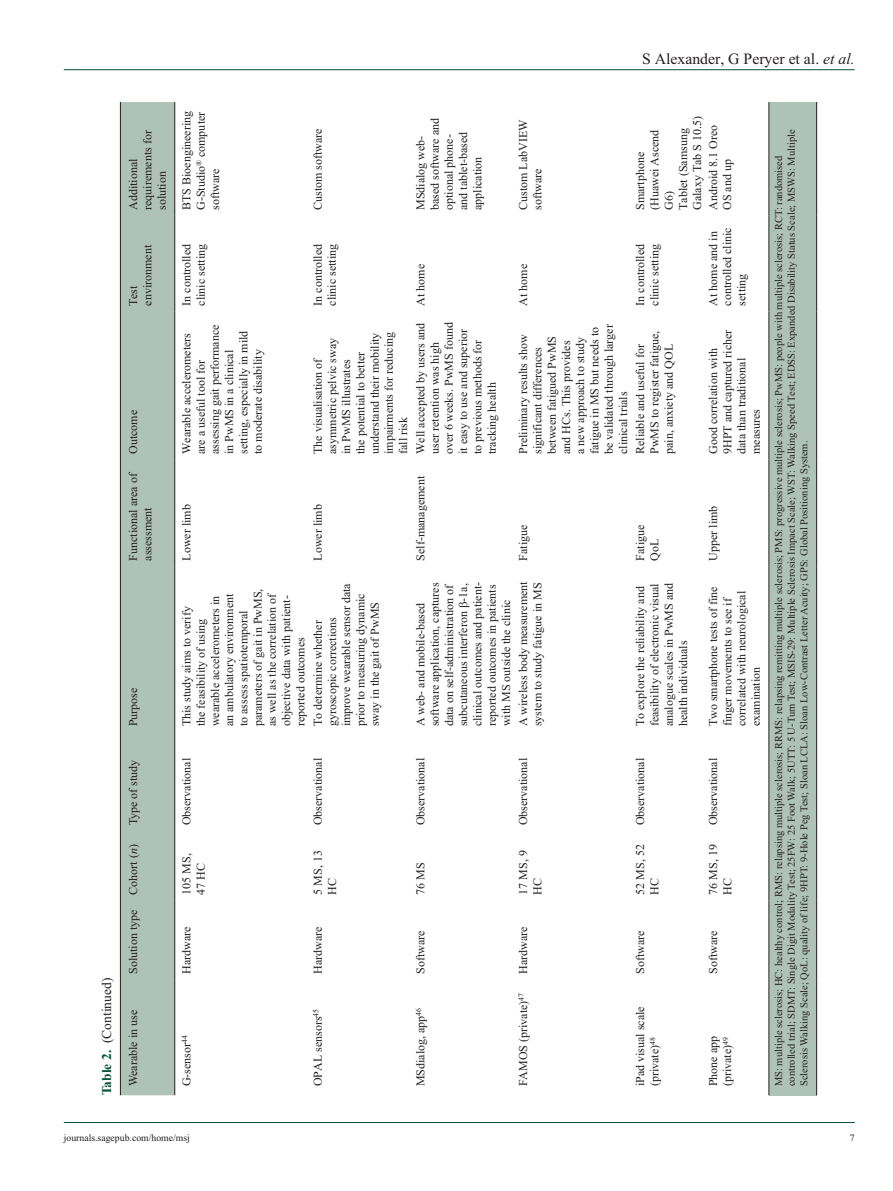
<style>
.page{position:relative;width:893px;height:1191px;background:#fff}
.page>*{position:absolute;margin:0;border:0;box-sizing:border-box;transform-origin:0 0}
.t1{font:15.75px "Times New Roman";color:#231f20}
.t2{font:13.5px "Times New Roman";color:#231f20}
.t3{font:12px/14.2px "Times New Roman";color:#231f20}
.t4{font:10.5px/12.8px "Times New Roman";color:#231f20}
.t5{font:9.75px "Times New Roman";color:#231f20}
.s1{font-style:italic}
.s2{font-weight:700;color:#015436}
</style>
<div class="page">
<hr style="left:64px;top:69px;width:791px;height:1px;background:#015436">
<hr style="left:64px;top:1122px;width:791px;height:1px;background:#015436">
<div style="left:121px;top:102px;width:53px;height:993px;background:#afc2b8"></div>
<div style="left:769px;top:102px;width:48px;height:993px;background:#afc2b8"></div>
<hr style="left:174px;top:979px;width:1px;height:116px;background:#231f20">
<hr style="left:174px;top:900px;width:1px;height:79px;background:#231f20">
<hr style="left:174px;top:831px;width:1px;height:69px;background:#231f20">
<hr style="left:174px;top:732px;width:1px;height:99px;background:#231f20">
<hr style="left:174px;top:566px;width:1px;height:166px;background:#231f20">
<hr style="left:174px;top:459px;width:1px;height:107px;background:#231f20">
<hr style="left:174px;top:311px;width:1px;height:148px;background:#231f20">
<hr style="left:174px;top:216px;width:1px;height:95px;background:#231f20">
<hr style="left:174px;top:102px;width:1px;height:114px;background:#231f20">
<hr style="left:768px;top:979px;width:1px;height:116px;background:#231f20">
<hr style="left:768px;top:900px;width:1px;height:79px;background:#231f20">
<hr style="left:768px;top:831px;width:1px;height:69px;background:#231f20">
<hr style="left:768px;top:732px;width:1px;height:99px;background:#231f20">
<hr style="left:768px;top:566px;width:1px;height:166px;background:#231f20">
<hr style="left:768px;top:459px;width:1px;height:107px;background:#231f20">
<hr style="left:768px;top:311px;width:1px;height:148px;background:#231f20">
<hr style="left:768px;top:216px;width:1px;height:95px;background:#231f20">
<hr style="left:768px;top:102px;width:1px;height:114px;background:#231f20">
<hr style="left:816px;top:979px;width:1px;height:116px;background:#231f20">
<hr style="left:816px;top:900px;width:1px;height:79px;background:#231f20">
<hr style="left:816px;top:831px;width:1px;height:69px;background:#231f20">
<hr style="left:816px;top:732px;width:1px;height:99px;background:#231f20">
<hr style="left:816px;top:566px;width:1px;height:166px;background:#231f20">
<hr style="left:816px;top:459px;width:1px;height:107px;background:#231f20">
<hr style="left:816px;top:311px;width:1px;height:148px;background:#231f20">
<hr style="left:816px;top:216px;width:1px;height:95px;background:#231f20">
<hr style="left:816px;top:102px;width:1px;height:114px;background:#231f20">
<hr style="left:120px;top:102px;width:1px;height:993px;background:#231f20">
<h1 class="t1" style="left:642px;top:50px;width:214px">S Alexander, G Peryer et al. <span class="s1">et al.</span></h1>
<p class="t3" style="left:126px;top:210px;width:81px;rotate:-90deg">Additional requirements for solution</p>
<p class="t3" style="left:126px;top:306px;width:62px;rotate:-90deg">Test environment</p>
<p class="t3" style="left:126px;top:454px;width:45px;rotate:-90deg">Outcome</p>
<p class="t3" style="left:126px;top:561px;width:90px;rotate:-90deg">Functional area of assessment</p>
<p class="t2" style="left:99px;top:1095px;width:119px;rotate:-90deg"><span class="s2">Table 2.</span> (Continued)</p>
<p class="t3" style="left:126px;top:726px;width:40px;rotate:-90deg">Purpose</p>
<p class="t3" style="left:126px;top:825px;width:67px;rotate:-90deg">Type of study</p>
<p class="t3" style="left:126px;top:974px;width:131px;rotate:-90deg">Solution type Cohort (<span class="s1">n</span>)</p>
<p class="t3" style="left:126px;top:1086px;width:78px;rotate:-90deg">Wearable in use</p>
<p class="t3" style="left:179px;top:210px;width:101px;text-align:justify;rotate:-90deg">BTS Bioengineering G-Studio<sup>®</sup> computer software</p>
<p class="t3" style="left:311px;top:210px;width:83px;rotate:-90deg">Custom software</p>
<p class="t3" style="left:413px;top:210px;width:93px;rotate:-90deg">MSdialog web&shy;based software and optional phone&shy;and tablet-based application</p>
<p class="t3" style="left:516px;top:210px;width:92px;rotate:-90deg">Custom LabVIEW software</p>
<p class="t3" style="left:179px;top:306px;width:63px;rotate:-90deg">In controlled clinic setting</p>
<p class="t3" style="left:179px;top:454px;width:131px;rotate:-90deg">Wearable accelerometers are a useful tool for assessing gait performance in PwMS in a clinical setting, especially in mild to moderate disability</p>
<p class="t3" style="left:311px;top:306px;width:63px;rotate:-90deg">In controlled clinic setting</p>
<p class="t3" style="left:311px;top:454px;width:123px;rotate:-90deg">The visualisation of asymmetric pelvic sway in PwMS illustrates<br>the potential to better understand their mobility impairments for reducing fall risk</p>
<p class="t3" style="left:413px;top:306px;width:43px;rotate:-90deg">At home</p>
<p class="t3" style="left:413px;top:454px;width:133px;rotate:-90deg">Well accepted by users and user retention was high over 6weeks. PwMS found it easy to use and superior to previous methods for tracking health</p>
<p class="t3" style="left:516px;top:306px;width:43px;rotate:-90deg">At home</p>
<p class="t3" style="left:516px;top:454px;width:131px;rotate:-90deg">Preliminary results show significant differences between fatigued PwMS and HCs. This provides<br>a new approach to study fatigue in MS but needs to be validated through larger clinical trials</p>
<p class="t3" style="left:179px;top:561px;width:58px;rotate:-90deg">Lower limb</p>
<p class="t3" style="left:311px;top:561px;width:58px;rotate:-90deg">Lower limb</p>
<p class="t3" style="left:311px;top:726px;width:144px;rotate:-90deg">To determine whether gyroscopic corrections improve wearable sensor data prior to measuring dynamic sway in the gait of PwMS</p>
<p class="t3" style="left:179px;top:726px;width:139px;rotate:-90deg">This study aims to verify the feasibility of using wearable accelerometers in an ambulatory environment to assess spatiotemporal parameters of gait in PwMS, as well as the correlation of objective data with patient&shy;reported outcomes</p>
<p class="t3" style="left:413px;top:561px;width:86px;rotate:-90deg">Self-management</p>
<p class="t3" style="left:413px;top:726px;width:146px;rotate:-90deg">A web- and mobile-based software application, captures data on self-administration of subcutaneous interferon -1a, clinical outcomes and patient&shy;reported outcomes in patients with MS outside the clinic</p>
<p class="t3" style="left:516px;top:561px;width:37px;rotate:-90deg">Fatigue</p>
<p class="t3" style="left:516px;top:726px;width:146px;rotate:-90deg">A wireless body measurement system to study fatigue in MS</p>
<p class="t3" style="left:179px;top:825px;width:69px;rotate:-90deg">Observational</p>
<p class="t3" style="left:179px;top:894px;width:43px;rotate:-90deg">105 MS,<br>47 HC</p>
<p class="t3" style="left:311px;top:825px;width:69px;rotate:-90deg">Observational</p>
<p class="t3" style="left:311px;top:894px;width:46px;rotate:-90deg">5 MS, 13<br>HC</p>
<p class="t3" style="left:413px;top:825px;width:69px;rotate:-90deg">Observational</p>
<p class="t3" style="left:413px;top:894px;width:34px;rotate:-90deg">76 MS</p>
<p class="t3" style="left:516px;top:825px;width:69px;rotate:-90deg">Observational</p>
<p class="t3" style="left:516px;top:894px;width:46px;rotate:-90deg">17 MS, 9<br>HC</p>
<p class="t3" style="left:179px;top:974px;width:49px;rotate:-90deg">Hardware</p>
<p class="t3" style="left:179px;top:1086px;width:53px;rotate:-90deg">G-sensor<sup>44</sup></p>
<p class="t3" style="left:311px;top:974px;width:49px;rotate:-90deg">Hardware</p>
<p class="t3" style="left:311px;top:1086px;width:79px;rotate:-90deg">OPAL sensors<sup>45</sup></p>
<p class="t3" style="left:413px;top:974px;width:45px;rotate:-90deg">Software</p>
<p class="t3" style="left:413px;top:1086px;width:80px;rotate:-90deg">MSdialog, app<sup>46</sup></p>
<p class="t3" style="left:516px;top:974px;width:49px;rotate:-90deg">Hardware</p>
<p class="t3" style="left:516px;top:1086px;width:95px;rotate:-90deg">FAMOS (private)<sup>47</sup></p>
<p class="t3" style="left:633px;top:210px;width:95px;rotate:-90deg">Smartphone (Huawei Ascend<br>G6)<br>Tablet (Samsung<br>Galaxy Tab S 10.5)</p>
<p class="t3" style="left:706px;top:210px;width:86px;rotate:-90deg">Android 8.1 Oreo<br>OS and up</p>
<p class="t4" style="left:772px;top:1086px;width:958px;rotate:-90deg">MS: multiple sclerosis; HC: healthy control; RMS: relapsing multiple sclerosis; RRMS: relapsing remitting multiple sclerosis; PMS: progressive multiple sclerosis; PwMS: people with multiple sclerosis; RCT: randomised controlled trial; SDMT: Single Digit Modality Test; 25FW: 25 Foot Walk; 5UTT: 5 U-Turn Test; MSIS-29: Multiple Sclerosis Impact Scale; WST: Walking Speed Test; EDSS: Expanded Disability Status Scale; MSWS: Multiple<br>Sclerosis Walking Scale; QoL: quality of life; 9HPT: 9-Hole Peg Test; Sloan LCLA: Sloan Low-Contrast Letter Acuity; GPS: Global Positioning System.</p>
<p class="t3" style="left:706px;top:306px;width:80px;rotate:-90deg">At home and in controlled clinic setting</p>
<p class="t3" style="left:633px;top:306px;width:63px;rotate:-90deg">In controlled clinic setting</p>
<p class="t3" style="left:706px;top:454px;width:126px;rotate:-90deg">Good correlation with<br>9HPT and captured richer data than traditional measures</p>
<p class="t3" style="left:633px;top:454px;width:125px;rotate:-90deg">Reliable and useful for<br>PwMS to register fatigue, pain, anxiety and QOL</p>
<p class="t3" style="left:706px;top:561px;width:57px;rotate:-90deg">Upper limb</p>
<p class="t3" style="left:633px;top:561px;width:37px;rotate:-90deg">Fatigue<br>QoL</p>
<p class="t3" style="left:633px;top:726px;width:145px;rotate:-90deg">To explore the reliability and feasibility of electronic visual analogue scales in PwMS and health individuals</p>
<p class="t3" style="left:706px;top:726px;width:141px;rotate:-90deg">Two smartphone tests of fine finger movements to see if correlated with neurological examination</p>
<p class="t3" style="left:633px;top:825px;width:69px;rotate:-90deg">Observational</p>
<p class="t3" style="left:706px;top:825px;width:69px;rotate:-90deg">Observational</p>
<p class="t3" style="left:633px;top:894px;width:52px;rotate:-90deg">52 MS, 52<br>HC</p>
<p class="t3" style="left:706px;top:894px;width:52px;rotate:-90deg">76 MS, 19<br>HC</p>
<p class="t3" style="left:633px;top:974px;width:45px;rotate:-90deg">Software</p>
<p class="t3" style="left:706px;top:974px;width:45px;rotate:-90deg">Software</p>
<p class="t3" style="left:633px;top:1086px;width:81px;rotate:-90deg">iPad visual scale (private)<sup>48</sup></p>
<p class="t3" style="left:706px;top:1086px;width:52px;rotate:-90deg">Phone app (private)<sup>49</sup></p>
<p class="t5" style="left:64px;top:1132px;width:128px">journals.sagepub.com/home/msj</p>
<p class="t5" style="left:850px;top:1132px;width:6px">7</p>
</div>
